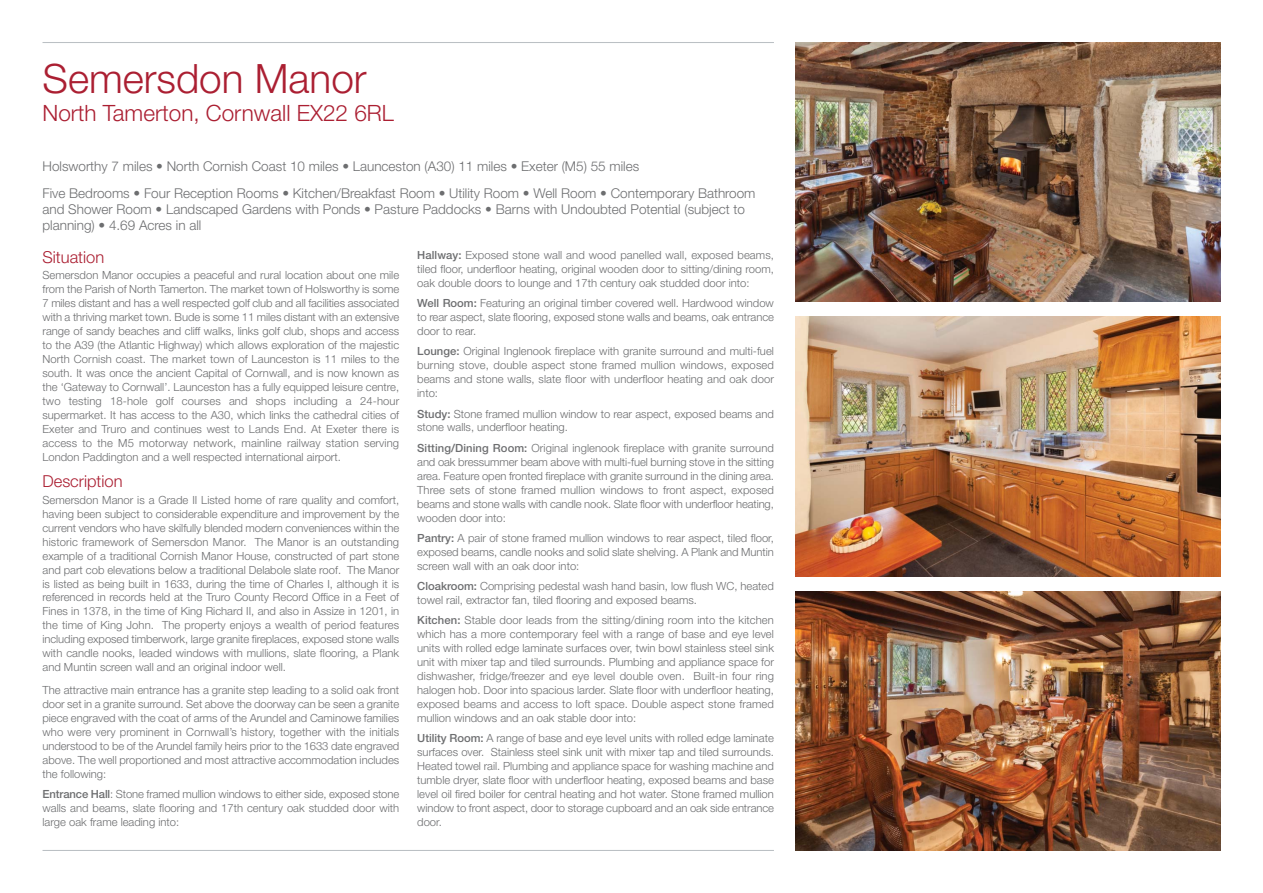
<style>
.page{position:relative;width:1263px;height:893px;background:#fff}
.page>*{position:absolute;margin:0;border:0;box-sizing:border-box;transform-origin:0 0}
.t1{font:300 40.5px "Helvetica Neue LT Std";color:#ab1f32}
.t2{font:300 22.5px "Helvetica Neue LT Std";color:#ab1f32}
.t3{font:300 16.5px "Helvetica Neue LT Std";color:#ab1f32}
.t4{font:300 13.5px/26.8px "Helvetica Neue LT Std";color:#6d6e70}
.t5{font:300 11.25px/14px "Helvetica Neue LT Std";color:#6d6e70;text-align:justify}
.s1{font-family:"Helvetica Neue LT Pro";font-weight:500}
</style>
<div class="page">
<hr style="left:43px;top:42px;width:731px;height:1px;background:#bbc0c4">
<hr style="left:43px;top:850px;width:731px;height:1px;background:#bbc0c4">
<img style="left:795px;top:43px;width:425px;height:259px">
<img style="left:795px;top:317px;width:425px;height:259px">
<img style="left:795px;top:591px;width:425px;height:259px">
<h1 class="t1" style="left:43px;top:64px;width:326px">Semersdon Manor</h1>
<h2 class="t2" style="left:43px;top:105px;width:353px">North Tamerton, Cornwall EX22 6RL</h2>
<p class="t4" style="left:43px;top:154px;width:714px">Holsworthy 7 miles • North Cornish Coast 10 miles • Launceston (A30) 11 miles • Exeter (M5) 55 miles<br>Five Bedrooms • Four Reception Rooms • Kitchen/Breakfast Room • Utility Room • Well Room • Contemporary Bathroom</p>
<p class="t4" style="left:43px;top:203px;width:704px;line-height:16.2px">and Shower Room • Landscaped Gardens with Ponds • Pasture Paddocks • Barns with Undoubted Potential (subject to planning) • 4.69 Acres in all</p>
<h3 class="t3" style="left:43px;top:251px;width:63px">Situation</h3>
<p class="t5" style="left:43px;top:269px;width:358px">Semersdon Manor occupies a peaceful and rural location about one mile from the Parish of North Tamerton. The market town of Holsworthy is some 7 miles distant and has a well respected golf club and all facilities associated with a thriving market town. Bude is some 11 miles distant with an extensive range of sandy beaches and cliff walks, links golf club, shops and access to the A39 (the Atlantic Highway) which allows exploration of the majestic North Cornish coast. The market town of Launceston is 11 miles to the south. It was once the ancient Capital of Cornwall, and is now known as the ‘Gateway to Cornwall’. Launceston has a fully equipped leisure centre, two testing 18-hole golf courses and shops including a 24-hour supermarket. It has access to the A30, which links the cathedral cities of Exeter and Truro and continues west to Lands End. At Exeter there is access to the M5 motorway network, mainline railway station serving London Paddington and a well respected international airport.</p>
<h3 class="t3" style="left:43px;top:475px;width:82px">Description</h3>
<p class="t5" style="left:43px;top:494px;width:358px">Semersdon Manor is a Grade II Listed home of rare quality and comfort, having been subject to considerable expenditure and improvement by the current vendors who have skilfully blended modern conveniences within the historic framework of Semersdon Manor. The Manor is an outstanding example of a traditional Cornish Manor House, constructed of part stone and part cob elevations below a traditional Delabole slate roof. The Manor is listed as being built in 1633, during the time of Charles I, although it is referenced in records held at the Truro County Record Office in a Feet of Fines in 1378, in the time of King Richard II, and also in Assize in 1201, in the time of King John. The property enjoys a wealth of period features including exposed timberwork, large granite fireplaces, exposed stone walls with candle nooks, leaded windows with mullions, slate flooring, a Plank and Muntin screen wall and an original indoor well.</p>
<p class="t5" style="left:43px;top:684px;width:358px">The attractive main entrance has a granite step leading to a solid oak front door set in a granite surround. Set above the doorway can be seen a granite piece engraved with the coat of arms of the Arundel and Caminowe families who were very prominent in Cornwall’s history, together with the initials understood to be of the Arundel family heirs prior to the 1633 date engraved above. The well proportioned and most attractive accommodation includes the following:</p>
<p class="t5" style="left:43px;top:788px;width:358px"><span class="s1">Entrance Hall</span>: Stone framed mullion windows to either side, exposed stone walls and beams, slate flooring and 17th century oak studded door with large oak frame leading into:</p>
<p class="t5" style="left:417px;top:249px;width:358px"><span class="s1">Hallway:</span> Exposed stone wall and wood panelled wall, exposed beams, tiled floor, underfloor heating, original wooden door to sitting/dining room, oak double doors to lounge and 17th century oak studded door into:</p>
<p class="t5" style="left:417px;top:297px;width:358px"><span class="s1">Well Room:</span> Featuring an original timber covered well. Hardwood window to rear aspect, slate flooring, exposed stone walls and beams, oak entrance door to rear.</p>
<p class="t5" style="left:417px;top:346px;width:358px"><span class="s1">Lounge:</span> Original Inglenook fireplace with granite surround and multi-fuel burning stove, double aspect stone framed mullion windows, exposed beams and stone walls, slate floor with underfloor heating and oak door into:</p>
<p class="t5" style="left:417px;top:408px;width:358px"><span class="s1">Study:</span> Stone framed mullion window to rear aspect, exposed beams and stone walls, underfloor heating.</p>
<p class="t5" style="left:417px;top:442px;width:358px"><span class="s1">Sitting/Dining Room:</span> Original inglenook fireplace with granite surround and oak bressummer beam above with multi-fuel burning stove in the sitting area. Feature open fronted fireplace with granite surround in the dining area.<br>Three sets of stone framed mullion windows to front aspect, exposed beams and stone walls with candle nook. Slate floor with underfloor heating, wooden door into:</p>
<p class="t5" style="left:417px;top:532px;width:358px"><span class="s1">Pantry:</span> A pair of stone framed mullion windows to rear aspect, tiled floor, exposed beams, candle nooks and solid slate shelving. A Plank and Muntin screen wall with an oak door into:</p>
<p class="t5" style="left:417px;top:580px;width:358px"><span class="s1">Cloakroom:</span> Comprising pedestal wash hand basin, low flush WC, heated towel rail, extractor fan, tiled flooring and exposed beams.</p>
<p class="t5" style="left:417px;top:614px;width:358px"><span class="s1">Kitchen:</span> Stable door leads from the sitting/dining room into the kitchen which has a more contemporary feel with a range of base and eye level units with rolled edge laminate surfaces over, twin bowl stainless steel sink unit with mixer tap and tiled surrounds. Plumbing and appliance space for dishwasher, fridge/freezer and eye level double oven. Built-in four ring halogen hob. Door into spacious larder. Slate floor with underfloor heating, exposed beams and access to loft space. Double aspect stone framed mullion windows and an oak stable door into:</p>
<p class="t5" style="left:417px;top:732px;width:358px"><span class="s1">Utility Room:</span> A range of base and eye level units with rolled edge laminate surfaces over. Stainless steel sink unit with mixer tap and tiled surrounds.<br>Heated towel rail. Plumbing and appliance space for washing machine and tumble dryer, slate floor with underfloor heating, exposed beams and base level oil fired boiler for central heating and hot water. Stone framed mullion window to front aspect, door to storage cupboard and an oak side entrance door.</p>
</div>
